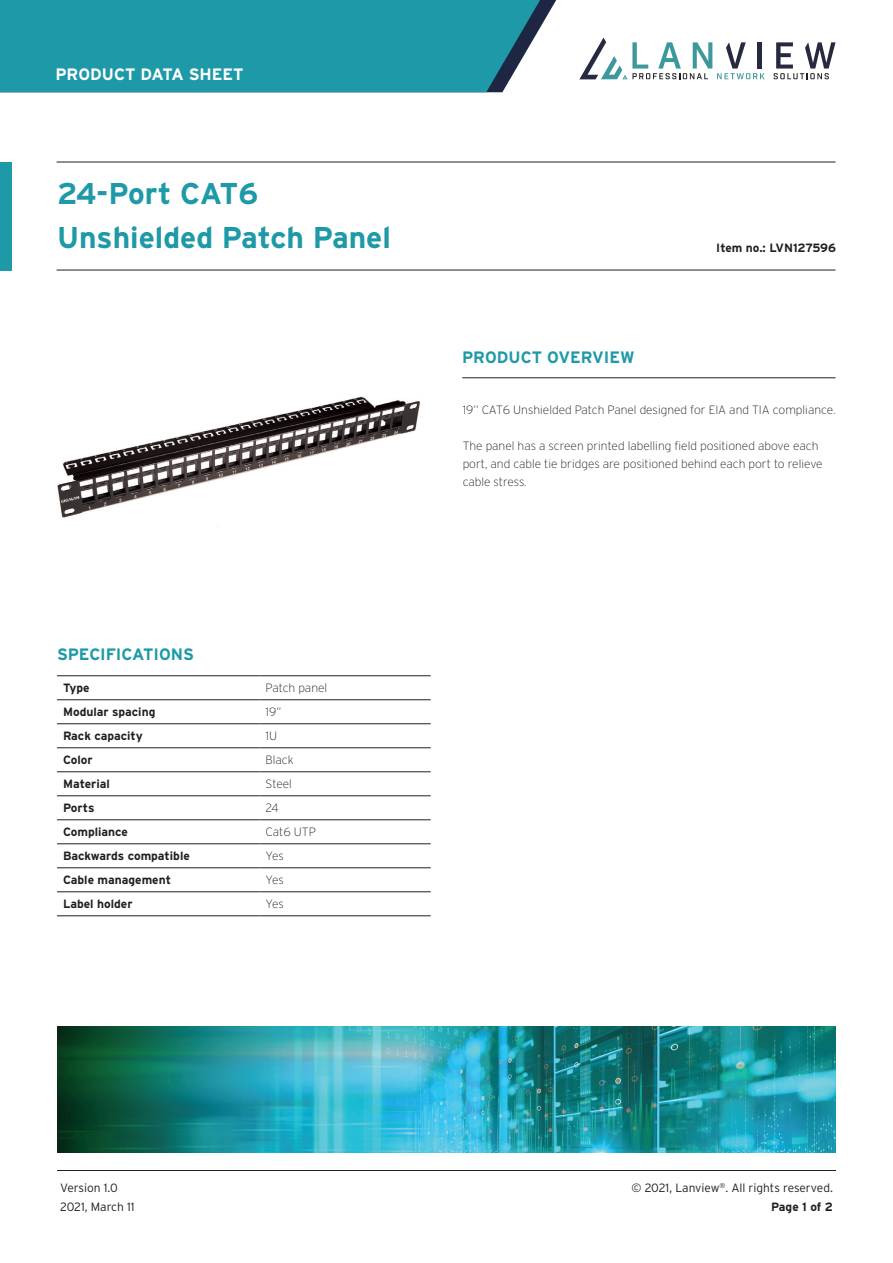
<style>
.page{position:relative;width:893px;height:1263px;background:#fff}
.page>*{position:absolute;margin:0;border:0;box-sizing:border-box;transform-origin:0 0}
.t1{font:700 30px/43.5px "Interstate";color:#1e99a8}
.t2{font:700 16.5px "Interstate";letter-spacing:-.005em;color:#1e99a8}
.t3{font:700 16.5px "Interstate";color:#fff}
.t4{font:200 12px/18px "Interstate";color:#231f20}
.t5{font:700 12px "Interstate";color:#231f20}
.t6{font:300 12px/19.2px "Interstate";color:#231f20}
.s1{font-weight:700}
</style>
<div class="page">
<svg style="left:540px;top:0;width:16px;height:28px"></svg>
<div style="left:0;top:0;width:540px;height:92px;background:#1e99a8"></div>
<svg style="left:579px;top:38px;width:186px;height:41px"></svg>
<svg style="left:774px;top:42px;width:61px;height:37px"></svg>
<hr style="left:57px;top:1170px;width:779px;height:1px;background:#231f20">
<hr style="left:57px;top:162px;width:778px;height:1px;background:#231f20">
<hr style="left:57px;top:270px;width:778px;height:1px;background:#231f20">
<hr style="left:462px;top:377px;width:373px;height:1px;background:#231f20">
<div style="left:0;top:162px;width:12px;height:108px;background:#1e99a8"></div>
<img style="left:57px;top:1026px;width:779px;height:126px">
<hr style="left:57px;top:699px;width:203px;height:1px;background:#231f20">
<hr style="left:260px;top:699px;width:171px;height:1px;background:#231f20">
<hr style="left:57px;top:723px;width:203px;height:1px;background:#231f20">
<hr style="left:260px;top:723px;width:171px;height:1px;background:#231f20">
<hr style="left:57px;top:747px;width:203px;height:1px;background:#231f20">
<hr style="left:260px;top:747px;width:171px;height:1px;background:#231f20">
<hr style="left:57px;top:771px;width:203px;height:1px;background:#231f20">
<hr style="left:260px;top:771px;width:171px;height:1px;background:#231f20">
<hr style="left:57px;top:795px;width:203px;height:1px;background:#231f20">
<hr style="left:260px;top:795px;width:171px;height:1px;background:#231f20">
<hr style="left:57px;top:819px;width:203px;height:1px;background:#231f20">
<hr style="left:260px;top:819px;width:171px;height:1px;background:#231f20">
<hr style="left:57px;top:843px;width:203px;height:1px;background:#231f20">
<hr style="left:260px;top:843px;width:171px;height:1px;background:#231f20">
<hr style="left:57px;top:867px;width:203px;height:1px;background:#231f20">
<hr style="left:260px;top:867px;width:171px;height:1px;background:#231f20">
<hr style="left:57px;top:891px;width:203px;height:1px;background:#231f20">
<hr style="left:260px;top:891px;width:171px;height:1px;background:#231f20">
<hr style="left:57px;top:915px;width:203px;height:1px;background:#231f20">
<hr style="left:260px;top:915px;width:171px;height:1px;background:#231f20">
<hr style="left:57px;top:675px;width:203px;height:1px;background:#231f20">
<hr style="left:260px;top:675px;width:171px;height:1px;background:#231f20">
<img style="left:57px;top:396px;width:363px;height:130px">
<h2 class="t3" style="left:55px;top:64px;width:190px">PRODUCT DATA SHEET</h2>
<h1 class="t1" style="left:57px;top:172px;width:335px">24-Port CAT6<br>Unshielded Patch Panel</h1>
<h2 class="t2" style="left:57px;top:645px;width:138px">SPECIFICATIONS</h2>
<p class="t5" style="left:63px;top:681px;width:28px">Type</p>
<p class="t4" style="left:266px;top:679px;width:63px">Patch panel</p>
<p class="t5" style="left:63px;top:705px;width:94px">Modular spacing</p>
<p class="t4" style="left:266px;top:703px;width:17px">19”</p>
<p class="t5" style="left:63px;top:729px;width:81px">Rack capacity</p>
<p class="t4" style="left:266px;top:727px;width:13px">1U</p>
<p class="t5" style="left:63px;top:753px;width:31px">Color</p>
<p class="t4" style="left:266px;top:751px;width:30px">Black</p>
<p class="t5" style="left:63px;top:777px;width:48px">Material</p>
<p class="t4" style="left:266px;top:775px;width:28px">Steel</p>
<p class="t5" style="left:63px;top:801px;width:33px">Ports</p>
<p class="t4" style="left:266px;top:799px;width:15px">24</p>
<p class="t5" style="left:63px;top:825px;width:66px">Compliance</p>
<p class="t4" style="left:266px;top:823px;width:52px">Cat6 UTP</p>
<p class="t5" style="left:63px;top:849px;width:128px">Backwards compatible</p>
<p class="t4" style="left:266px;top:847px;width:20px">Yes</p>
<p class="t5" style="left:63px;top:873px;width:109px">Cable management</p>
<p class="t4" style="left:266px;top:871px;width:20px">Yes</p>
<p class="t5" style="left:63px;top:897px;width:71px">Label holder</p>
<p class="t4" style="left:266px;top:895px;width:20px">Yes</p>
<h2 class="t2" style="left:462px;top:348px;width:174px">PRODUCT OVERVIEW</h2>
<p class="t5" style="left:716px;top:241px;width:121px">Item no.: LVN127596</p>
<p class="t4" style="left:463px;top:401px;width:374px">19’’ CAT6 Unshielded Patch Panel designed for EIA and TIA compliance.</p>
<p class="t4" style="left:463px;top:437px;width:361px">The panel has a screen printed labelling field positioned above each port, and cable tie bridges are positioned behind each port to relieve cable stress.</p>
<p class="t6" style="left:60px;top:1178px;width:76px">Version 1.0<br>2021, March 11</p>
<p class="t6" style="left:631px;top:1178px;width:203px;text-align:right">© 2021, Lanview<sup>®</sup>. All rights reserved.<br><span class="s1">Page 1 of 2</span></p>
</div>
